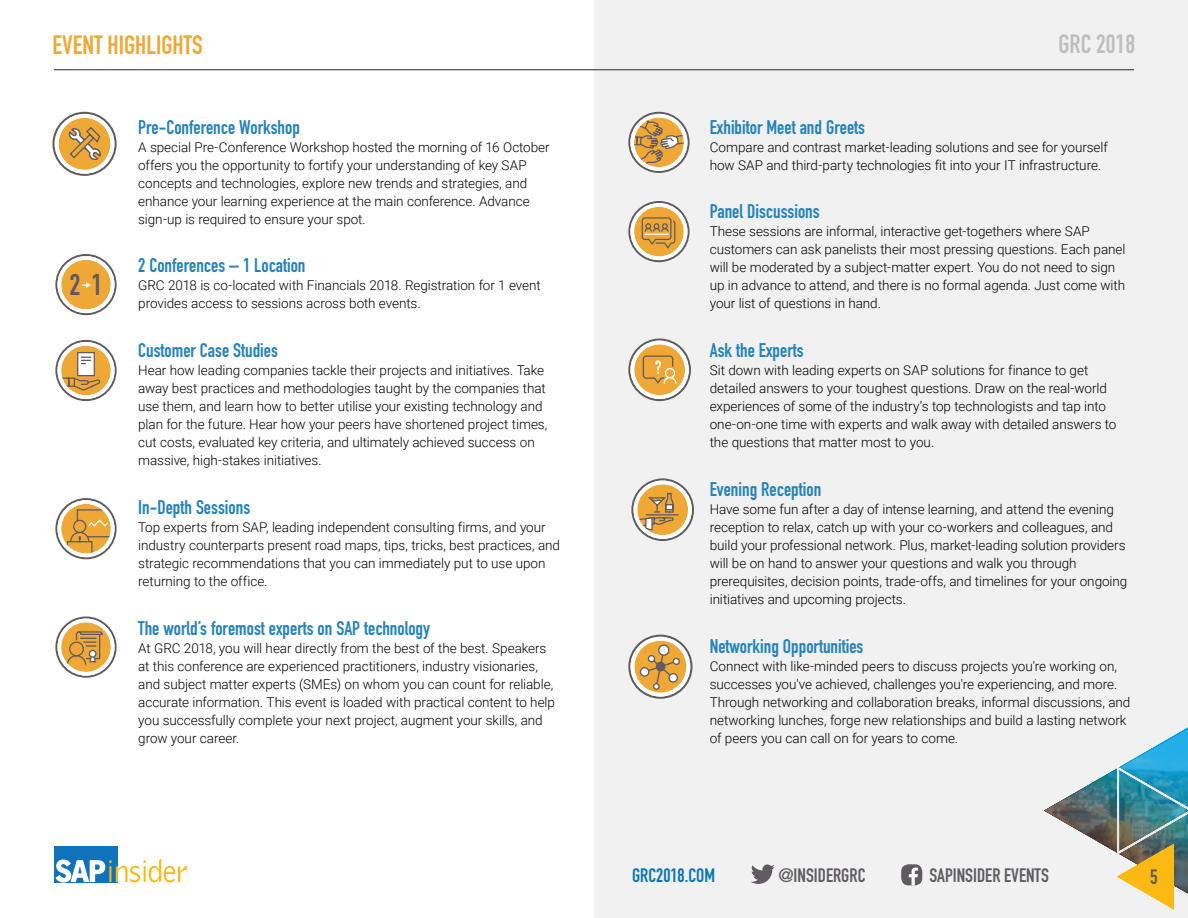
<style>
.page{position:relative;width:1188px;height:918px;background:#fff}
.page>*{position:absolute;margin:0;border:0;box-sizing:border-box;transform-origin:0 0}
.t1{font:29.7px "DIN Engschrift Std";color:#605b61}
.t2{font:26.1px "DIN Engschrift Std";color:#efa836}
.t3{font:26.1px "DIN Engschrift Std";color:#bcbec0}
.t4{font:20.4px "DIN Engschrift Std";color:#58595b}
.t5{font:19.5px "DIN Engschrift Std";color:#2382bc}
.t6{font:19.2px "DIN Engschrift Std";color:#605b61}
.t7{font:19.2px "DIN Engschrift Std";color:#0b74b5}
.t8{font:300 13.5px/18px "Roboto";letter-spacing:-.005em;color:#000}
</style>
<div class="page">
<div style="left:594px;top:0;width:594px;height:918px;background:#f1f1f2"></div>
<div style="left:54px;top:846px;width:64px;height:36px;background:#1072ba"></div>
<svg style="left:55px;top:859px;width:132px;height:24px"></svg>
<svg style="left:751px;top:864px;width:24px;height:20px"></svg>
<div style="left:901px;top:864px;width:21px;height:21px;background:#605b61;border-radius:7px"></div>
<svg style="left:909px;top:868px;width:9px;height:17px"></svg>
<svg style="left:1044px;top:727px;width:144px;height:182px"></svg>
<hr style="left:54px;top:69px;width:1080px;height:1px;background:#58595b">
<div style="left:55px;top:254px;width:62px;height:61px;border:2px solid #605b61;border-radius:50%"></div>
<div style="left:61px;top:260px;width:50px;height:49px;background:#efa836;border-radius:50%"></div>
<svg style="left:82px;top:282px;width:9px;height:6px"></svg>
<div style="left:57px;top:256px;width:58px;height:57px;border:4px solid #fff;border-radius:50%"></div>
<div style="left:628px;top:201px;width:62px;height:61px;border:2px solid #605b61;border-radius:50%"></div>
<div style="left:634px;top:207px;width:50px;height:49px;background:#efa836;border-radius:50%"></div>
<svg style="left:641px;top:217px;width:35px;height:33px"></svg>
<div style="left:630px;top:203px;width:58px;height:57px;border:4px solid #fff;border-radius:50%"></div>
<div style="left:628px;top:339px;width:63px;height:62px;border:2px solid #605b61;border-radius:50%"></div>
<div style="left:634px;top:344px;width:51px;height:51px;background:#efa836;border-radius:50%"></div>
<svg style="left:642px;top:355px;width:35px;height:29px"></svg>
<div style="left:630px;top:341px;width:59px;height:58px;border:4px solid #fff;border-radius:50%"></div>
<div style="left:628px;top:635px;width:64px;height:64px;border:2px solid #605b61;border-radius:50%"></div>
<div style="left:634px;top:641px;width:52px;height:52px;background:#efa836;border-radius:50%"></div>
<svg style="left:639px;top:644px;width:41px;height:46px"></svg>
<div style="left:630px;top:637px;width:60px;height:60px;border:4px solid #fff;border-radius:50%"></div>
<div style="left:52px;top:112px;width:65px;height:64px;border:2px solid #605b61;border-radius:50%"></div>
<div style="left:58px;top:118px;width:53px;height:52px;background:#efa836;border-radius:50%"></div>
<svg style="left:68px;top:127px;width:33px;height:33px"></svg>
<div style="left:55px;top:114px;width:59px;height:60px;border:4px solid #fff;border-radius:50%"></div>
<div style="left:55px;top:340px;width:62px;height:61px;border:2px solid #605b61;border-radius:50%"></div>
<div style="left:61px;top:346px;width:50px;height:49px;background:#efa836;border-radius:50%"></div>
<svg style="left:59px;top:351px;width:42px;height:41px"></svg>
<div style="left:57px;top:342px;width:58px;height:57px;border:4px solid #fff;border-radius:50%"></div>
<div style="left:55px;top:498px;width:62px;height:61px;border:2px solid #605b61;border-radius:50%"></div>
<div style="left:61px;top:504px;width:50px;height:50px;background:#efa836;border-radius:50%"></div>
<svg style="left:66px;top:509px;width:47px;height:46px"></svg>
<div style="left:57px;top:500px;width:58px;height:57px;border:4px solid #fff;border-radius:50%"></div>
<div style="left:55px;top:617px;width:62px;height:61px;border:2px solid #605b61;border-radius:50%"></div>
<div style="left:61px;top:622px;width:50px;height:50px;background:#efa836;border-radius:50%"></div>
<svg style="left:66px;top:631px;width:37px;height:35px"></svg>
<div style="left:57px;top:619px;width:58px;height:57px;border:4px solid #fff;border-radius:50%"></div>
<div style="left:628px;top:112px;width:62px;height:61px;border:2px solid #605b61;border-radius:50%"></div>
<svg style="left:631px;top:119px;width:55px;height:47px"></svg>
<div style="left:630px;top:114px;width:58px;height:57px;border:4px solid #fff;border-radius:50%"></div>
<div style="left:631px;top:478px;width:63px;height:63px;border:2px solid #605b61;border-radius:50%"></div>
<div style="left:637px;top:484px;width:51px;height:51px;background:#efa836;border-radius:50%"></div>
<svg style="left:636px;top:492px;width:44px;height:39px"></svg>
<div style="left:633px;top:481px;width:59px;height:58px;border:4px solid #fff;border-radius:50%"></div>
<h2 class="t2" style="left:52px;top:29px;width:152px">EVENT HIGHLIGHTS</h2>
<h1 class="t1" style="left:69px;top:267px;width:35px">2 1</h1>
<h3 class="t5" style="left:138px;top:115px;width:163px">Pre-Conference Workshop</h3>
<p class="t8" style="left:138px;top:137px;width:413px">A special Pre-Conference Workshop hosted the morning of 16 October offers you the opportunity to fortify your understanding of key SAP concepts and technologies, explore new trends and strategies, and enhance your learning experience at the main conference. Advance sign-up is required to ensure your spot.</p>
<h3 class="t5" style="left:138px;top:254px;width:169px">2 Conferences – 1 Location</h3>
<p class="t8" style="left:138px;top:276px;width:404px">GRC 2018 is co-located with Financials 2018. Registration for 1 event provides access to sessions across both events.</p>
<h3 class="t5" style="left:138px;top:339px;width:141px">Customer Case Studies</h3>
<p class="t8" style="left:138px;top:361px;width:411px">Hear how leading companies tackle their projects and initiatives. Take away best practices and methodologies taught by the companies that use them, and learn how to better utilise your existing technology and plan for the future. Hear how your peers have shortened project times, cut costs, evaluated key criteria, and ultimately achieved success on massive, high-stakes initiatives.</p>
<h3 class="t5" style="left:138px;top:496px;width:113px">In-Depth Sessions</h3>
<p class="t8" style="left:138px;top:518px;width:423px">Top experts from SAP, leading independent consulting firms, and your industry counterparts present road maps, tips, tricks, best practices, and strategic recommendations that you can immediately put to use upon returning to the office.</p>
<h3 class="t5" style="left:138px;top:617px;width:293px">The world’s foremost experts on SAP technology</h3>
<p class="t8" style="left:138px;top:638px;width:418px">At GRC 2018, you will hear directly from the best of the best. Speakers at this conference are experienced practitioners, industry visionaries, and subject matter experts (SMEs) on whom you can count for reliable, accurate information. This event is loaded with practical content to help you successfully complete your next project, augment your skills, and grow your career.</p>
<h2 class="t3" style="left:1058px;top:29px;width:78px">GRC 2018</h2>
<h3 class="t5" style="left:710px;top:115px;width:157px">Exhibitor Meet and Greets</h3>
<p class="t8" style="left:710px;top:137px;width:400px">Compare and contrast market-leading solutions and see for yourself how SAP and third-party technologies fit into your IT infrastructure.</p>
<h3 class="t5" style="left:710px;top:200px;width:111px">Panel Discussions</h3>
<p class="t8" style="left:710px;top:222px;width:417px">These sessions are informal, interactive get-togethers where SAP customers can ask panelists their most pressing questions. Each panel will be moderated by a subject-matter expert. You do not need to sign up in advance to attend, and there is no formal agenda. Just come with your list of questions in hand.</p>
<h3 class="t5" style="left:710px;top:339px;width:95px">Ask the Experts</h3>
<p class="t8" style="left:710px;top:361px;width:408px">Sit down with leading experts on SAP solutions for finance to get detailed answers to your toughest questions. Draw on the real-world experiences of some of the industry’s top technologists and tap into one-on-one time with experts and walk away with detailed answers to the questions that matter most to you.</p>
<h3 class="t5" style="left:710px;top:478px;width:113px">Evening Reception</h3>
<p class="t8" style="left:710px;top:500px;width:419px">Have some fun after a day of intense learning, and attend the evening reception to relax, catch up with your co-workers and colleagues, and build your professional network. Plus, market-leading solution providers will be on hand to answer your questions and walk you through prerequisites, decision points, trade-offs, and timelines for your ongoing initiatives and upcoming projects.</p>
<h3 class="t5" style="left:710px;top:635px;width:155px">Networking Opportunities</h3>
<p class="t8" style="left:710px;top:656px;width:422px">Connect with like-minded peers to discuss projects you're working on, successes you've achieved, challenges you're experiencing, and more.<br>Through networking and collaboration breaks, informal discussions, and networking lunches, forge new relationships and build a lasting network of peers you can call on for years to come.</p>
<h3 class="t7" style="left:632px;top:864px;width:85px">GRC2018.COM</h3>
<h3 class="t6" style="left:778px;top:864px;width:89px">@INSIDERGRC</h3>
<h3 class="t6" style="left:929px;top:864px;width:121px">SAPINSIDER EVENTS</h3>
<h3 class="t4" style="left:1150px;top:865px;width:9px">5</h3>
</div>
